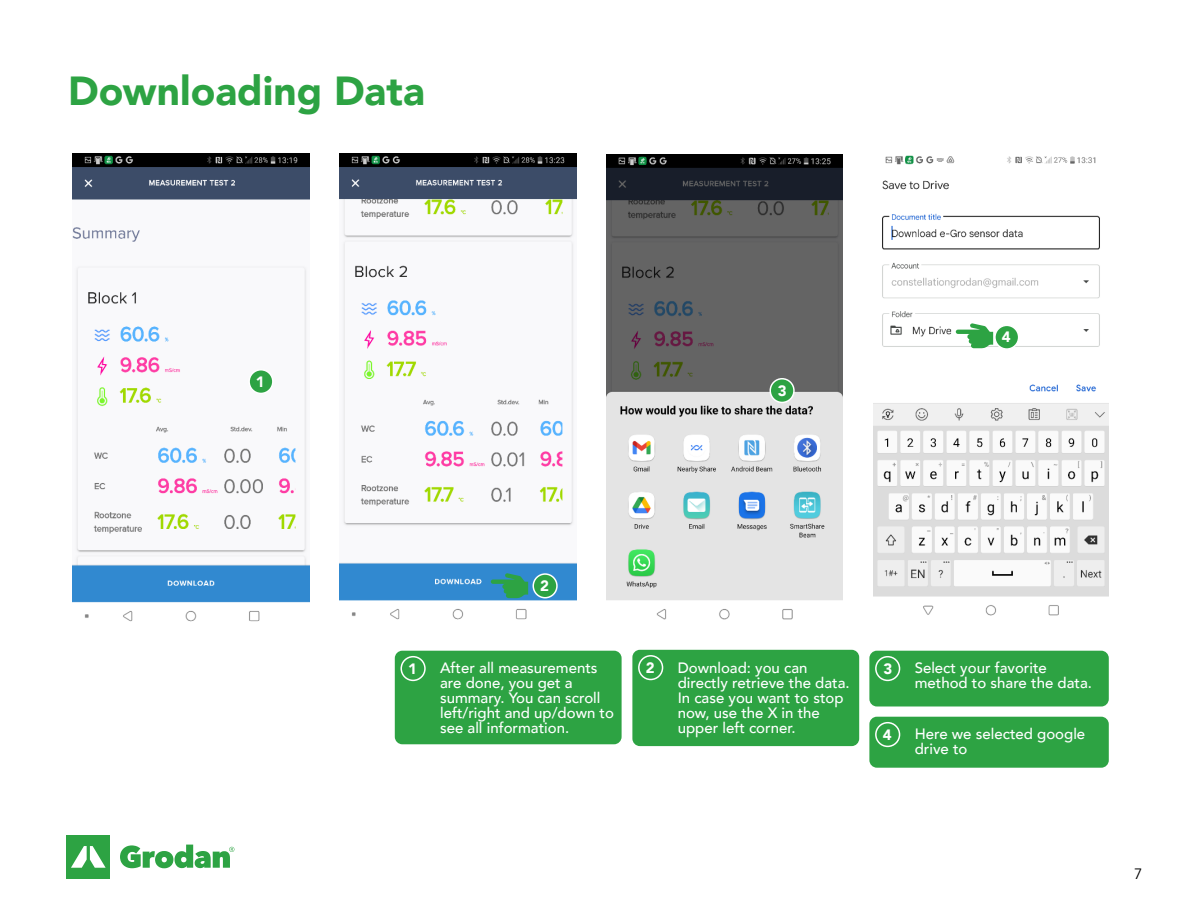
<style>
.page{position:relative;width:1188px;height:918px;background:#fff}
.page>*{position:absolute;margin:0;border:0;box-sizing:border-box;transform-origin:0 0}
.t1{font:900 40.5px "Avenir";color:#2da343}
.t2{font:500 15px/15px "Avenir";color:#fff}
.t3{font:900 15px "Avenir";color:#fff}
.t4{font:15px "Avenir";color:#000}
</style>
<div class="page">
<img style="left:72px;top:153px;width:238px;height:469px">
<img style="left:339px;top:153px;width:237px;height:467px">
<img style="left:606px;top:154px;width:237px;height:466px">
<img style="left:873px;top:155px;width:235px;height:461px">
<div style="left:67px;top:835px;width:43px;height:44px;background:#2da343"></div>
<svg style="left:71px;top:846px;width:35px;height:22px"></svg>
<svg style="left:120px;top:845px;width:114px;height:23px"></svg>
<svg style="left:491px;top:573px;width:37px;height:25px"></svg>
<svg style="left:956px;top:323px;width:37px;height:25px"></svg>
<div style="left:632px;top:650px;width:227px;height:96px;background:#2da343;border-radius:7px"></div>
<div style="left:395px;top:651px;width:227px;height:93px;background:#2da343;border-radius:8px"></div>
<div style="left:869px;top:717px;width:240px;height:51px;background:#2da343;border-radius:8px"></div>
<div style="left:869px;top:651px;width:240px;height:55px;background:#2da343;border-radius:8px"></div>
<div style="left:638px;top:655px;width:25px;height:25px;border:2px solid #fff;border-radius:50%"></div>
<div style="left:533px;top:574px;width:24px;height:24px;background:#2da343;border-radius:50%"></div>
<div style="left:532px;top:573px;width:26px;height:26px;border:2px solid #fff;border-radius:50%"></div>
<div style="left:400px;top:656px;width:26px;height:25px;border:2px solid #fff;border-radius:50%"></div>
<div style="left:249px;top:370px;width:24px;height:23px;background:#2da343;border-radius:50%"></div>
<div style="left:248px;top:369px;width:26px;height:25px;border:2px solid #fff;border-radius:50%"></div>
<div style="left:875px;top:722px;width:25px;height:25px;border:2px solid #fff;border-radius:50%"></div>
<div style="left:995px;top:325px;width:24px;height:24px;background:#2da343;border-radius:50%"></div>
<div style="left:994px;top:325px;width:25px;height:25px;border:2px solid #fff;border-radius:50%"></div>
<div style="left:875px;top:656px;width:25px;height:25px;border:2px solid #fff;border-radius:50%"></div>
<div style="left:770px;top:379px;width:24px;height:23px;background:#2da343;border-radius:50%"></div>
<div style="left:770px;top:378px;width:25px;height:25px;border:2px solid #fff;border-radius:50%"></div>
<h1 class="t1" style="left:68px;top:56px;width:358px">Downloading Data</h1>
<p class="t3" style="left:256px;top:368px;width:10px">1</p>
<p class="t3" style="left:778px;top:377px;width:10px">3</p>
<p class="t3" style="left:1002px;top:324px;width:10px">4</p>
<p class="t3" style="left:540px;top:573px;width:10px">2</p>
<p class="t3" style="left:408px;top:655px;width:10px">1</p>
<p class="t2" style="left:440px;top:659px;width:175px">After all measurements are done, you get a summary. You can scroll left/right and up/down to see all information.</p>
<p class="t3" style="left:646px;top:655px;width:10px">2</p>
<p class="t2" style="left:678px;top:660px;width:173px">Download: you can directly retrieve the data.<br>In case you want to stop now, use the X in the upper left corner.</p>
<p class="t3" style="left:883px;top:655px;width:10px">3</p>
<p class="t3" style="left:883px;top:721px;width:10px">4</p>
<p class="t2" style="left:915px;top:659px;width:179px">Select your favorite method to share the data.</p>
<p class="t2" style="left:915px;top:725px;width:172px">Here we selected google drive to</p>
<p class="t4" style="left:1134px;top:865px;width:10px">7</p>
</div>
